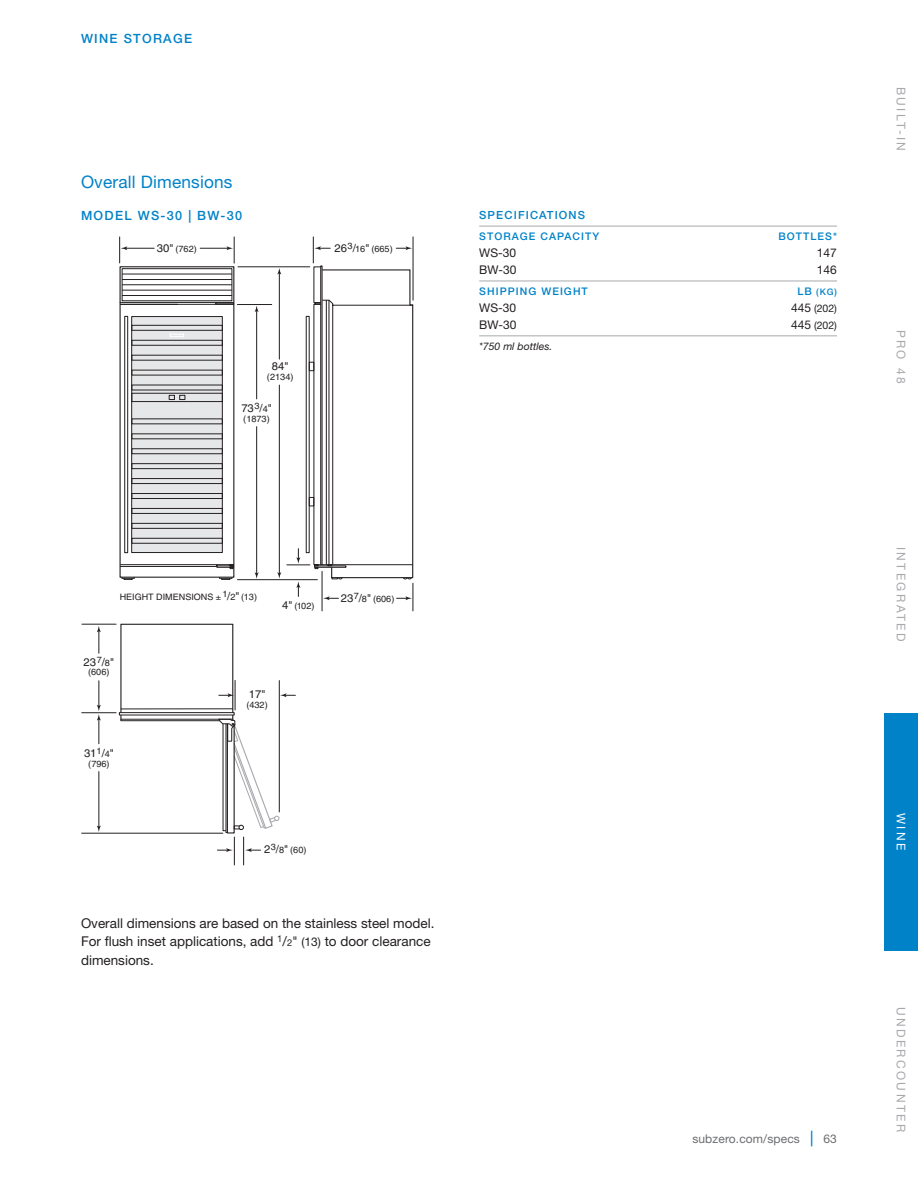
<style>
.page{position:relative;width:918px;height:1188px;background:#fff}
.page>*{position:absolute;margin:0;border:0;box-sizing:border-box;transform-origin:0 0}
.t1{font:17.25px "Helvetica Neue LT Std";letter-spacing:.01em;color:#0082c8}
.t2{font:13.5px/18.8px "Helvetica Neue LT Std";color:#231f20}
.t3{font:500 12.75px "Helvetica Neue LT Std";letter-spacing:.1em;color:#0082c8}
.t4{font:12px "Helvetica Neue LT Std";letter-spacing:.2em;color:#a8a9ad}
.t5{font:12px "Helvetica Neue LT Std";color:#231f20}
.t6{font:12px "Helvetica Neue LT Std";letter-spacing:.01em;color:#6c6d70}
.t7{font:12px "Helvetica Neue LT Std";color:#fff}
.t8{font:500 11.25px "Helvetica Neue LT Std";letter-spacing:.1em;color:#0082c8}
.t9{font:11.1px "Helvetica";color:#231f20}
.t10{font:500 10.5px "Helvetica Neue LT Std";letter-spacing:.1em;color:#0082c8}
.t11{font:10.5px "Helvetica Neue LT Std";color:#231f20}
.t12{font:italic 10.5px "Helvetica Neue LT Std";color:#231f20}
.t13{font:9px "Helvetica";color:#231f20}
.t14{font:500 9px "Helvetica Neue LT Std";color:#0082c8}
.t15{font:8.85px "Helvetica";color:#231f20}
.s1{font-size:10.5px}
.s2{font-size:12px}
.s3{font-size:11.1px}
.s4{font-size:9px}
.s5{font-size:9.45px}
.s6{font-weight:500;font-size:15.6px;color:#0082c8}
</style>
<div class="page">
<div style="left:884px;top:713px;width:34px;height:237px;background:#0082c8"></div>
<hr style="left:82px;top:624px;width:34px;height:1px;background:#231f20">
<hr style="left:82px;top:712px;width:34px;height:1px;background:#231f20">
<hr style="left:82px;top:833px;width:141px;height:1px;background:#231f20">
<svg style="left:97px;top:826px;width:4px;height:6px"></svg>
<hr style="left:99px;top:772px;width:1px;height:55px;background:#231f20">
<svg style="left:97px;top:626px;width:4px;height:27px"></svg>
<svg style="left:97px;top:681px;width:4px;height:63px"></svg>
<svg style="left:119px;top:237px;width:295px;height:628px"></svg>
<div style="left:124px;top:316px;width:4px;height:237px;border:1px solid #231f20"></div>
<div style="left:306px;top:316px;width:4px;height:237px;border:1px solid #231f20"></div>
<hr style="left:479px;top:281px;width:250px;height:1px;background:#a8a9ad">
<hr style="left:729px;top:281px;width:108px;height:1px;background:#a8a9ad">
<hr style="left:479px;top:335px;width:250px;height:1px;background:#a8a9ad">
<hr style="left:729px;top:335px;width:108px;height:1px;background:#a8a9ad">
<hr style="left:479px;top:226px;width:250px;height:1px;background:#a8a9ad">
<hr style="left:729px;top:226px;width:108px;height:1px;background:#a8a9ad">
<p class="t3" style="left:81px;top:31px;width:113px">WINE STORAGE</p>
<p class="t1" style="left:81px;top:171px;width:153px">Overall Dimensions</p>
<p class="t3" style="left:81px;top:208px;width:163px">MODEL WS-30 | BW-30</p>
<p class="t8" style="left:479px;top:208px;width:107px">SPECIFICATIONS</p>
<p class="t10" style="left:479px;top:230px;width:122px">STORAGE CAPACITY</p>
<p class="t10" style="left:778px;top:230px;width:60px">BOTTLES*</p>
<p class="t5" style="left:479px;top:246px;width:38px">WS-30</p>
<p class="t5" style="left:817px;top:246px;width:22px">147</p>
<p class="t5" style="left:479px;top:263px;width:39px">BW-30</p>
<p class="t5" style="left:817px;top:263px;width:22px">146</p>
<p class="t10" style="left:479px;top:285px;width:110px">SHIPPING WEIGHT</p>
<p class="t14" style="left:797px;top:286px;width:41px"><span class="s1">LB</span> (KG)</p>
<p class="t5" style="left:479px;top:301px;width:38px">WS-30</p>
<p class="t11" style="left:791px;top:302px;width:47px"><span class="s2">445</span> (202)</p>
<p class="t5" style="left:479px;top:318px;width:39px">BW-30</p>
<p class="t11" style="left:791px;top:319px;width:47px"><span class="s2">445</span> (202)</p>
<p class="t12" style="left:479px;top:340px;width:75px">*750 ml bottles.</p>
<p class="t13" style="left:335px;top:243px;width:60px"><span class="s3">26</span>3<span class="s3">/</span>16<span class="s3">"</span> (665)</p>
<p class="t13" style="left:157px;top:243px;width:41px"><span class="s3">30"</span> (762)</p>
<p class="t9" style="left:272px;top:360px;width:18px">84"</p>
<p class="t13" style="left:267px;top:372px;width:28px">(2134)</p>
<p class="t9" style="left:241px;top:402px;width:32px">73<sup>3</sup>/<span class="s4">4</span>"</p>
<p class="t13" style="left:243px;top:413px;width:28px">(1873)</p>
<p class="t15" style="left:120px;top:592px;width:139px">HEIGHT DIMENSIONS ± <sup>1</sup><span class="s3">/</span><span class="s4">2</span><span class="s3">"</span> <span class="s4">(13)</span></p>
<p class="t13" style="left:282px;top:601px;width:34px"><span class="s3">4"</span> (102)</p>
<p class="t9" style="left:84px;top:655px;width:32px">23<sup>7</sup>/<span class="s4">8</span>"</p>
<p class="t13" style="left:88px;top:667px;width:23px">(606)</p>
<p class="t9" style="left:84px;top:747px;width:31px">31<sup>1</sup>/<span class="s4">4</span>"</p>
<p class="t13" style="left:88px;top:758px;width:23px">(796)</p>
<p class="t9" style="left:249px;top:688px;width:18px">17"</p>
<p class="t13" style="left:246px;top:699px;width:23px">(432)</p>
<p class="t13" style="left:341px;top:593px;width:55px"><span class="s3">23</span>7<span class="s3">/</span>8<span class="s3">"</span> (606)</p>
<p class="t13" style="left:264px;top:845px;width:44px"><span class="s3">2</span>3<span class="s3">/</span>8<span class="s3">"</span> (60)</p>
<p class="t2" style="left:81px;top:913px;width:355px">Overall dimensions are based on the stainless steel model.<br>For flush inset applications, add <sup>1</sup>/<span class="s5">2</span>" <span class="s2">(13)</span> to door clearance dimensions.</p>
<p class="t6" style="left:692px;top:1131px;width:146px">subzero.com/specs <span class="s6">|</span> 63</p>
<p class="t4" style="left:908px;top:87px;width:66px;rotate:90deg">BUILT-IN</p>
<p class="t4" style="left:908px;top:330px;width:55px;rotate:90deg">PRO 48</p>
<p class="t4" style="left:908px;top:547px;width:96px;rotate:90deg">INTEGRATED</p>
<p class="t7" style="left:908px;top:813px;width:39px;rotate:90deg">WINE</p>
<p class="t4" style="left:908px;top:1007px;width:127px;rotate:90deg">UNDERCOUNTER</p>
</div>
